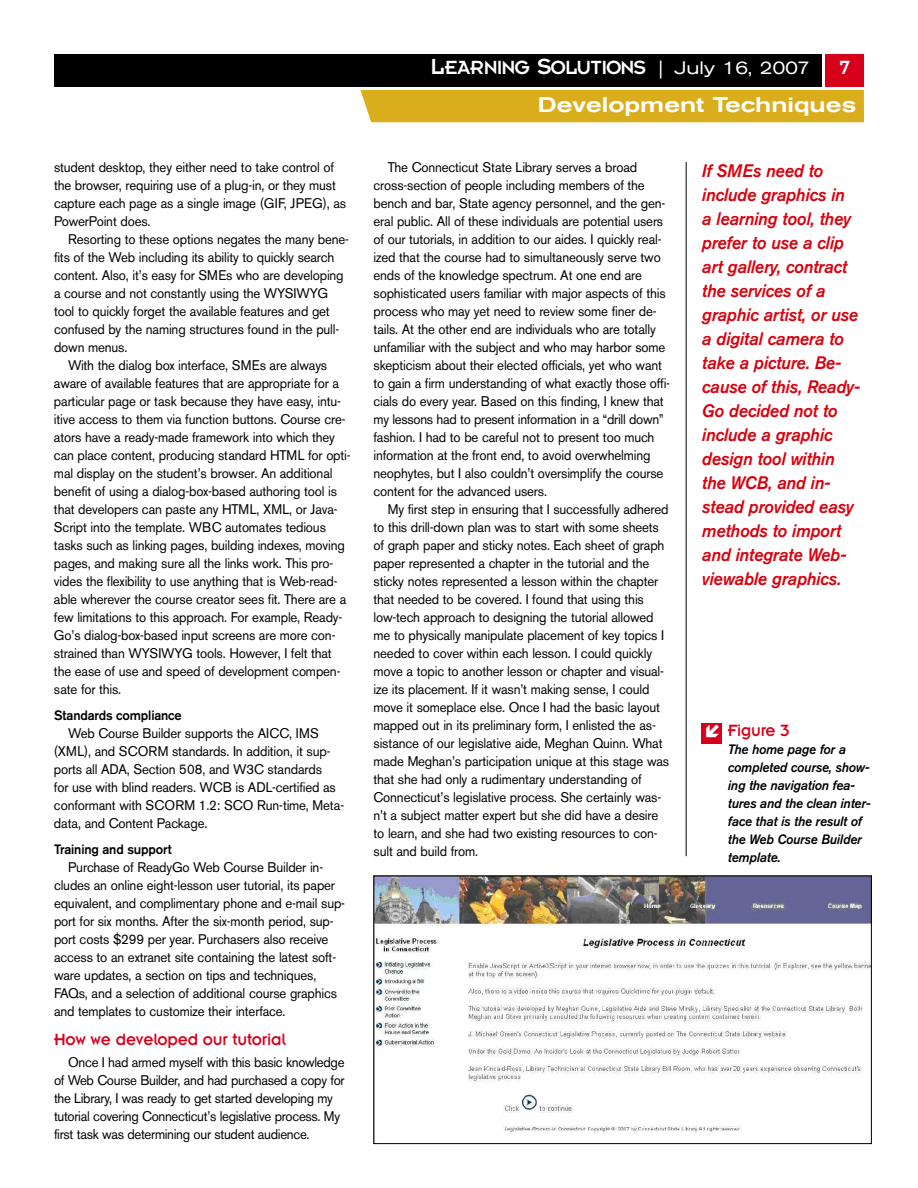
<style>
.page{position:relative;width:918px;height:1188px;background:#fff}
.page>*{position:absolute;margin:0;border:0;box-sizing:border-box;transform-origin:0 0}
.t1{font:21px "Insignia";letter-spacing:-.055em;color:#fff}
.t2{font:500 expanded 21px "Akzidenz Grotesk BE";color:#fff}
.t3{font:italic 500 18px/24px "Akzidenz Grotesk BE";letter-spacing:-.01em;color:#d9000d;scale:.95 1}
.t4{font:18px "Insignia";letter-spacing:-.01em;color:#d7001b;scale:.95 1}
.t5{font:13.8px/18px "Akzidenz Grotesk BE";letter-spacing:-.01em;color:#000;scale:.95 1}
.t6{font:italic 500 13.5px/18px "Akzidenz Grotesk BE";letter-spacing:-.01em;color:#000;scale:.95 1}
.t7{font:500 13.5px "Akzidenz Grotesk BE";letter-spacing:-.01em;color:#000;scale:.95 1}
.s1{font-size:24px}
.s2{font-family:"Akzidenz Grotesk BE";font-size:18px}
.s3{font-family:"Akzidenz Grotesk BE";font-stretch:expanded;font-size:18px}
</style>
<div class="page">
<div style="left:54px;top:54px;width:767px;height:32px;background:#000"></div>
<div style="left:826px;top:54px;width:38px;height:32px;background:#d7001b"></div>
<div style="left:360px;top:90px;width:504px;height:32px;background:#daad1c"></div>
<hr style="left:686px;top:162px;width:1px;height:694px;background:#000">
<img style="left:376px;top:878px;width:494px;height:256px">
<div style="left:374px;top:876px;width:498px;height:268px;border:1px solid #000"></div>
<div style="left:701px;top:723px;width:21px;height:20px;background:#d7001b"></div>
<p class="t5" style="left:54px;top:159px;width:309px">student desktop, they either need to take control of the browser, requiring use of a plug-in, or they must capture each page as a single image (GIF, JPEG), as PowerPoint does.</p>
<p class="t5" style="left:68px;top:231px;width:297px">Resorting to these options negates the many bene-</p>
<p class="t5" style="left:54px;top:249px;width:297px">fits of the Web including its ability to quickly search</p>
<p class="t5" style="left:54px;top:267px;width:306px">content. Also, it’s easy for SMEs who are developing</p>
<p class="t5" style="left:54px;top:285px;width:290px">a course and not constantly using the WYSIWYG</p>
<p class="t5" style="left:54px;top:303px;width:292px">tool to quickly forget the available features and get</p>
<p class="t5" style="left:54px;top:321px;width:302px">confused by the naming structures found in the pull-</p>
<p class="t5" style="left:54px;top:339px;width:79px">down menus.</p>
<p class="t5" style="left:68px;top:357px;width:274px">With the dialog box interface, SMEs are always</p>
<p class="t5" style="left:54px;top:375px;width:302px">aware of available features that are appropriate for a</p>
<p class="t5" style="left:54px;top:393px;width:304px">particular page or task because they have easy, intu-</p>
<p class="t5" style="left:54px;top:411px;width:308px">itive access to them via function buttons. Course cre-</p>
<p class="t5" style="left:54px;top:429px;width:297px">ators have a ready-made framework into which they</p>
<p class="t5" style="left:54px;top:447px;width:314px">can place content, producing standard HTML for opti-</p>
<p class="t5" style="left:54px;top:465px;width:295px">mal display on the student’s browser. An additional</p>
<p class="t5" style="left:54px;top:483px;width:300px">benefit of using a dialog-box-based authoring tool is</p>
<p class="t5" style="left:54px;top:501px;width:300px">that developers can paste any HTML, XML, or Java-</p>
<p class="t5" style="left:54px;top:519px;width:288px">Script into the template. WBC automates tedious</p>
<p class="t5" style="left:54px;top:537px;width:308px">tasks such as linking pages, building indexes, moving</p>
<p class="t5" style="left:54px;top:555px;width:296px">pages, and making sure all the links work. This pro-</p>
<p class="t5" style="left:54px;top:573px;width:300px">vides the flexibility to use anything that is Web-read-</p>
<p class="t5" style="left:54px;top:591px;width:309px">able wherever the course creator sees fit. There are a</p>
<p class="t5" style="left:54px;top:609px;width:305px">few limitations to this approach. For example, Ready-</p>
<p class="t5" style="left:54px;top:627px;width:298px">Go’s dialog-box-based input screens are more con-</p>
<p class="t5" style="left:54px;top:645px;width:294px">strained than WYSIWYG tools. However, I felt that</p>
<p class="t5" style="left:54px;top:663px;width:303px">the ease of use and speed of development compen-</p>
<p class="t5" style="left:54px;top:681px;width:72px">sate for this.</p>
<p class="t7" style="left:54px;top:711px;width:136px">Standards compliance</p>
<p class="t5" style="left:54px;top:726px;width:307px;text-indent:14px">Web Course Builder supports the AICC, IMS (XML), and SCORM standards. In addition, it sup&shy;ports all ADA, Section 508, and W3C standards<br>for use with blind readers. WCB is ADL-certified as conformant with SCORM 1.2: SCO Run-time, Meta&shy;data, and Content Package.</p>
<p class="t7" style="left:54px;top:845px;width:125px">Training and support</p>
<p class="t5" style="left:54px;top:860px;width:308px;text-indent:14px">Purchase of ReadyGo Web Course Builder in&shy;cludes an online eight-lesson user tutorial, its paper equivalent, and complimentary phone and e-mail sup&shy;port for six months. After the six-month period, sup&shy;port costs $299 per year. Purchasers also receive access to an extranet site containing the latest soft&shy;ware updates, a section on tips and techniques, FAQs, and a selection of additional course graphics and templates to customize their interface.</p>
<h2 class="t4" style="left:54px;top:1034px;width:245px">How we developed our tutorial</h2>
<p class="t5" style="left:54px;top:1055px;width:308px;text-indent:14px">Once I had armed myself with this basic knowledge of Web Course Builder, and had purchased a copy for the Library, I was ready to get started developing my tutorial covering Connecticut’s legislative process. My first task was determining our student audience.</p>
<h1 class="t1" style="left:430px;top:60px;width:381px"><span class="s1">L</span>EARNING <span class="s1">S</span>OLUTIONS <span class="s2">|</span> <span class="s3">July 16, 2007</span></h1>
<h1 class="t1" style="left:839px;top:61px;width:12px">7</h1>
<h1 class="t2" style="left:538px;top:97px;width:320px">Development Techniques</h1>
<p class="t5" style="left:374px;top:159px;width:314px;text-indent:14px">The Connecticut State Library serves a broad cross-section of people including members of the bench and bar, State agency personnel, and the gen&shy;eral public. All of these individuals are potential users of our tutorials, in addition to our aides. I quickly real&shy;ized that the course had to simultaneously serve two ends of the knowledge spectrum. At one end are sophisticated users familiar with major aspects of this process who may yet need to review some finer de&shy;tails. At the other end are individuals who are totally unfamiliar with the subject and who may harbor some skepticism about their elected officials, yet who want to gain a firm understanding of what exactly those offi&shy;cials do every year. Based on this finding, I knew that my lessons had to present information in a “drill down” fashion. I had to be careful not to present too much information at the front end, to avoid overwhelming neophytes, but I also couldn’t oversimplify the course content for the advanced users.</p>
<p class="t5" style="left:374px;top:501px;width:313px;text-indent:14px">My first step in ensuring that I successfully adhered to this drill-down plan was to start with some sheets of graph paper and sticky notes. Each sheet of graph paper represented a chapter in the tutorial and the sticky notes represented a lesson within the chapter that needed to be covered. I found that using this low-tech approach to designing the tutorial allowed me to physically manipulate placement of key topics I needed to cover within each lesson. I could quickly move a topic to another lesson or chapter and visual&shy;ize its placement. If it wasn’t making sense, I could move it someplace else. Once I had the basic layout mapped out in its preliminary form, I enlisted the as&shy;sistance of our legislative aide, Meghan Quinn. What made Meghan’s participation unique at this stage was that she had only a rudimentary understanding of Connecticut’s legislative process. She certainly was&shy;n’t a subject matter expert but she did have a desire to learn, and she had two existing resources to con&shy;sult and build from.</p>
<p class="t3" style="left:702px;top:160px;width:168px">If SMEs need to include graphics in<br>a learning tool, they prefer to use a clip art gallery, contract the services of a graphic artist, or use a digital camera to take a picture. Be&shy;cause of this, Ready-<br>Go decided not to include a graphic design tool within the WCB, and in&shy;stead provided easy methods to import and integrate Web&shy;viewable graphics.</p>
<h2 class="t4" style="left:728px;top:725px;width:66px">Figure 3</h2>
<p class="t6" style="left:728px;top:742px;width:152px">The home page for a completed course, show&shy;ing the navigation fea&shy;tures and the clean inter&shy;face that is the result of the Web Course Builder template.</p>
</div>
